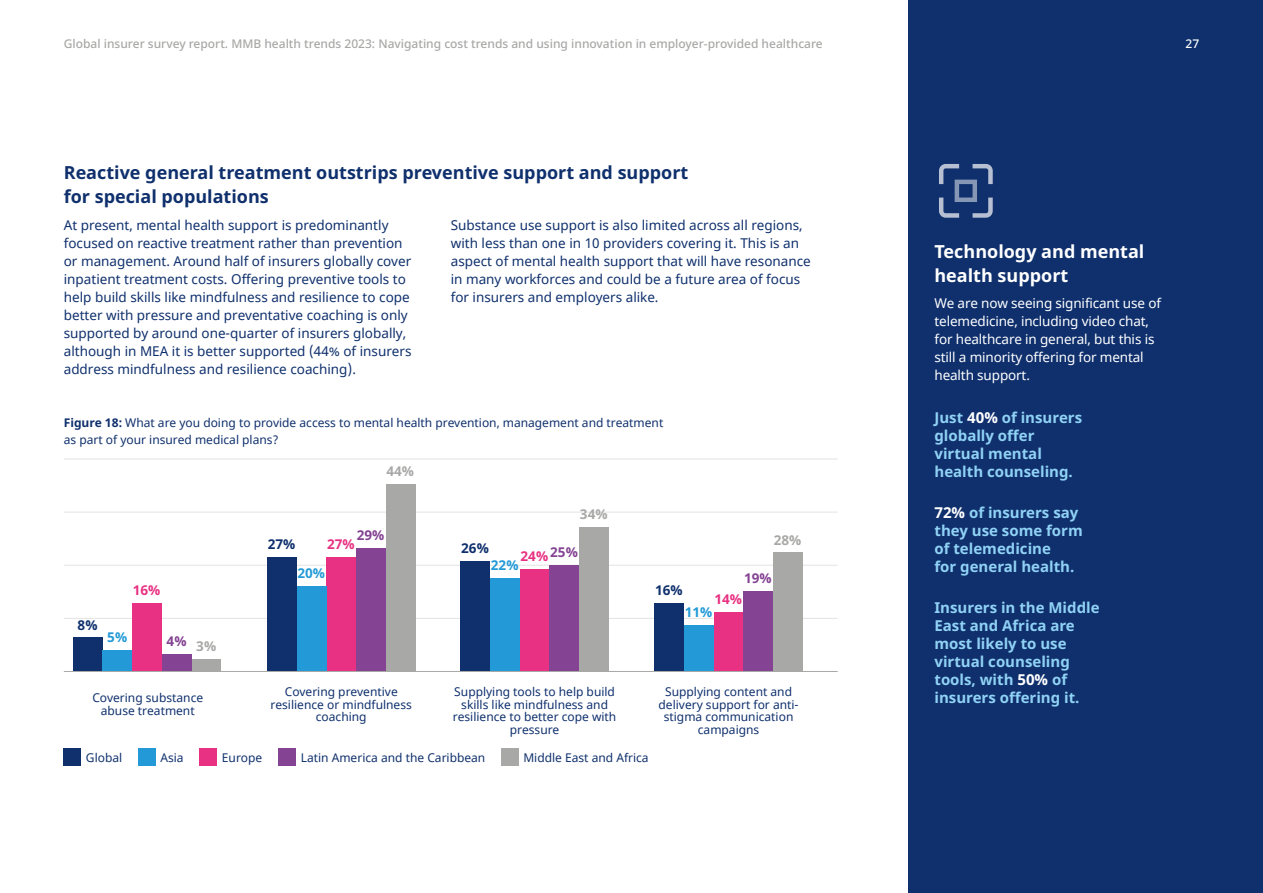
<style>
.page{position:relative;width:1263px;height:893px;background:#fff}
.page>*{position:absolute;margin:0;border:0;box-sizing:border-box;transform-origin:0 0}
.t1{font:700 18px/24px "Noto Sans";color:#0f306d}
.t2{font:700 18px/24px "Noto Sans";color:#fff}
.t3{font:700 15px/18px "Noto Sans";color:#90d2f5}
.t4{font:13.5px/18px "Noto Sans";color:#0f306d}
.t5{font:13.5px/18px "Noto Sans";letter-spacing:-.01em;color:#fff}
.t6{font:700 13.5px "Noto Sans";color:#e83182}
.t7{font:700 13.5px "Noto Sans";color:#0f306d}
.t8{font:700 13.5px "Noto Sans";color:#a8a8a7}
.t9{font:700 13.5px "Noto Sans";color:#844393}
.t10{font:700 13.5px "Noto Sans";color:#239ad7}
.t11{font:12px/12.8px "Noto Sans";color:#0f306d;text-align:center}
.t12{font:500 12px "Noto Sans";color:#a8a8a7}
.t13{font:500 12px "Noto Sans";color:#fff}
.s1{font-weight:700}
.s2{color:#fff}
</style>
<div class="page">
<div style="left:909px;top:0;width:354px;height:893px;background:#0f306d"></div>
<svg style="left:939px;top:164px;width:54px;height:54px"></svg>
<hr style="left:64px;top:565px;width:773px;height:1px;background:#e3e3e3">
<hr style="left:64px;top:618px;width:773px;height:1px;background:#e3e3e3">
<hr style="left:64px;top:459px;width:773px;height:1px;background:#e3e3e3">
<hr style="left:64px;top:512px;width:773px;height:1px;background:#e3e3e3">
<div style="left:73px;top:637px;width:29px;height:34px;background:#0f306d"></div>
<div style="left:267px;top:557px;width:30px;height:114px;background:#0f306d"></div>
<div style="left:460px;top:561px;width:30px;height:110px;background:#0f306d"></div>
<div style="left:654px;top:603px;width:30px;height:68px;background:#0f306d"></div>
<div style="left:191px;top:659px;width:30px;height:12px;background:#a8a8a7"></div>
<div style="left:386px;top:484px;width:29px;height:187px;background:#a8a8a7"></div>
<div style="left:579px;top:527px;width:30px;height:144px;background:#a8a8a7"></div>
<div style="left:773px;top:552px;width:30px;height:119px;background:#a8a8a7"></div>
<div style="left:132px;top:603px;width:30px;height:68px;background:#e83182"></div>
<div style="left:326px;top:557px;width:30px;height:114px;background:#e83182"></div>
<div style="left:520px;top:569px;width:29px;height:102px;background:#e83182"></div>
<div style="left:714px;top:612px;width:29px;height:59px;background:#e83182"></div>
<div style="left:162px;top:654px;width:29px;height:17px;background:#844393"></div>
<div style="left:356px;top:548px;width:30px;height:123px;background:#844393"></div>
<div style="left:549px;top:565px;width:30px;height:106px;background:#844393"></div>
<div style="left:743px;top:591px;width:30px;height:80px;background:#844393"></div>
<div style="left:102px;top:650px;width:30px;height:21px;background:#239ad7"></div>
<div style="left:297px;top:586px;width:29px;height:85px;background:#239ad7"></div>
<div style="left:490px;top:578px;width:30px;height:93px;background:#239ad7"></div>
<div style="left:684px;top:625px;width:30px;height:46px;background:#239ad7"></div>
<hr style="left:64px;top:671px;width:773px;height:1px;background:#a8a8a7">
<div style="left:64px;top:748px;width:17px;height:17px;background:#0f306d"></div>
<div style="left:138px;top:748px;width:17px;height:17px;background:#239ad7"></div>
<div style="left:200px;top:748px;width:17px;height:17px;background:#e83182"></div>
<div style="left:279px;top:748px;width:17px;height:17px;background:#844393"></div>
<div style="left:501px;top:748px;width:17px;height:17px;background:#a8a8a7"></div>
<p class="t12" style="left:64px;top:35px;width:760px">Global insurer survey report. MMB health trends 2023: Navigating cost trends and using innovation in employer-provided healthcare</p>
<h1 class="t1" style="left:64px;top:161px;width:626px">Reactive general treatment outstrips preventive support and support for special populations</h1>
<p class="t4" style="left:64px;top:217px;width:349px">At present, mental health support is predominantly focused on reactive treatment rather than prevention or management. Around half of insurers globally cover inpatient treatment costs. Offering preventive tools to help build skills like mindfulness and resilience to cope better with pressure and preventative coaching is only supported by around one-quarter of insurers globally, although in MEA it is better supported (44% of insurers address mindfulness and resilience coaching).</p>
<p class="t4" style="left:451px;top:217px;width:362px">Substance use support is also limited across all regions, with less than one in 10 providers covering it. This is an aspect of mental health support that will have resonance in many workforces and could be a future area of focus for insurers and employers alike.</p>
<p class="t11" style="left:64px;top:415px;width:601px;line-height:16.5px;text-align:left"><span class="s1">Figure 18:</span> What are you doing to provide access to mental health prevention, management and treatment as part of your insured medical plans?</p>
<p class="t7" style="left:78px;top:615px;width:21px">8%</p>
<p class="t6" style="left:133px;top:581px;width:29px">16%</p>
<p class="t10" style="left:107px;top:628px;width:21px">5%</p>
<p class="t9" style="left:167px;top:632px;width:21px">4%</p>
<p class="t8" style="left:196px;top:636px;width:21px">3%</p>
<p class="t8" style="left:386px;top:462px;width:29px">44%</p>
<p class="t8" style="left:580px;top:504px;width:29px">34%</p>
<p class="t9" style="left:357px;top:526px;width:29px">29%</p>
<p class="t7" style="left:268px;top:534px;width:29px">27%</p>
<p class="t7" style="left:461px;top:539px;width:29px">26%</p>
<p class="t6" style="left:327px;top:534px;width:29px">27%</p>
<p class="t9" style="left:550px;top:543px;width:29px">25%</p>
<p class="t6" style="left:521px;top:547px;width:29px">24%</p>
<p class="t10" style="left:491px;top:555px;width:29px">22%</p>
<p class="t10" style="left:297px;top:564px;width:29px">20%</p>
<p class="t8" style="left:774px;top:530px;width:29px">28%</p>
<p class="t7" style="left:655px;top:581px;width:29px">16%</p>
<p class="t9" style="left:744px;top:568px;width:29px">19%</p>
<p class="t6" style="left:714px;top:589px;width:29px">14%</p>
<p class="t10" style="left:685px;top:602px;width:29px">11%</p>
<p class="t11" style="left:271px;top:686px;width:143px">Covering preventive resilience or mindfulness coaching</p>
<p class="t11" style="left:453px;top:686px;width:165px">Supplying tools to help build skills like mindfulness and resilience to better cope with pressure</p>
<p class="t11" style="left:92px;top:692px;width:112px">Covering substance abuse treatment</p>
<p class="t11" style="left:658px;top:686px;width:142px">Supplying content and delivery support for anti&shy;stigma communication campaigns</p>
<p class="t11" style="left:86px;top:752px;width:38px">Global</p>
<p class="t11" style="left:160px;top:752px;width:25px">Asia</p>
<p class="t11" style="left:222px;top:752px;width:42px">Europe</p>
<p class="t11" style="left:301px;top:752px;width:186px">Latin America and the Caribbean</p>
<p class="t11" style="left:523px;top:752px;width:127px">Middle East and Africa</p>
<p class="t13" style="left:1185px;top:35px;width:15px">27</p>
<h1 class="t2" style="left:934px;top:240px;width:211px">Technology and mental health support</h1>
<p class="t5" style="left:934px;top:295px;width:228px">We are now seeing significant use of telemedicine, including video chat, for healthcare in general, but this is still a minority offering for mental health support.</p>
<p class="t3" style="left:934px;top:409px;width:149px">Just <span class="s2">40%</span> of insurers globally offer virtual mental health counseling.</p>
<p class="t3" style="left:934px;top:504px;width:150px"><span class="s2">72%</span> of insurers say they use some form of telemedicine<br>for general health.</p>
<p class="t3" style="left:934px;top:599px;width:167px">Insurers in the Middle<br>East and Africa are most likely to use virtual counseling tools, with <span class="s2">50%</span> of insurers offering it.</p>
</div>
